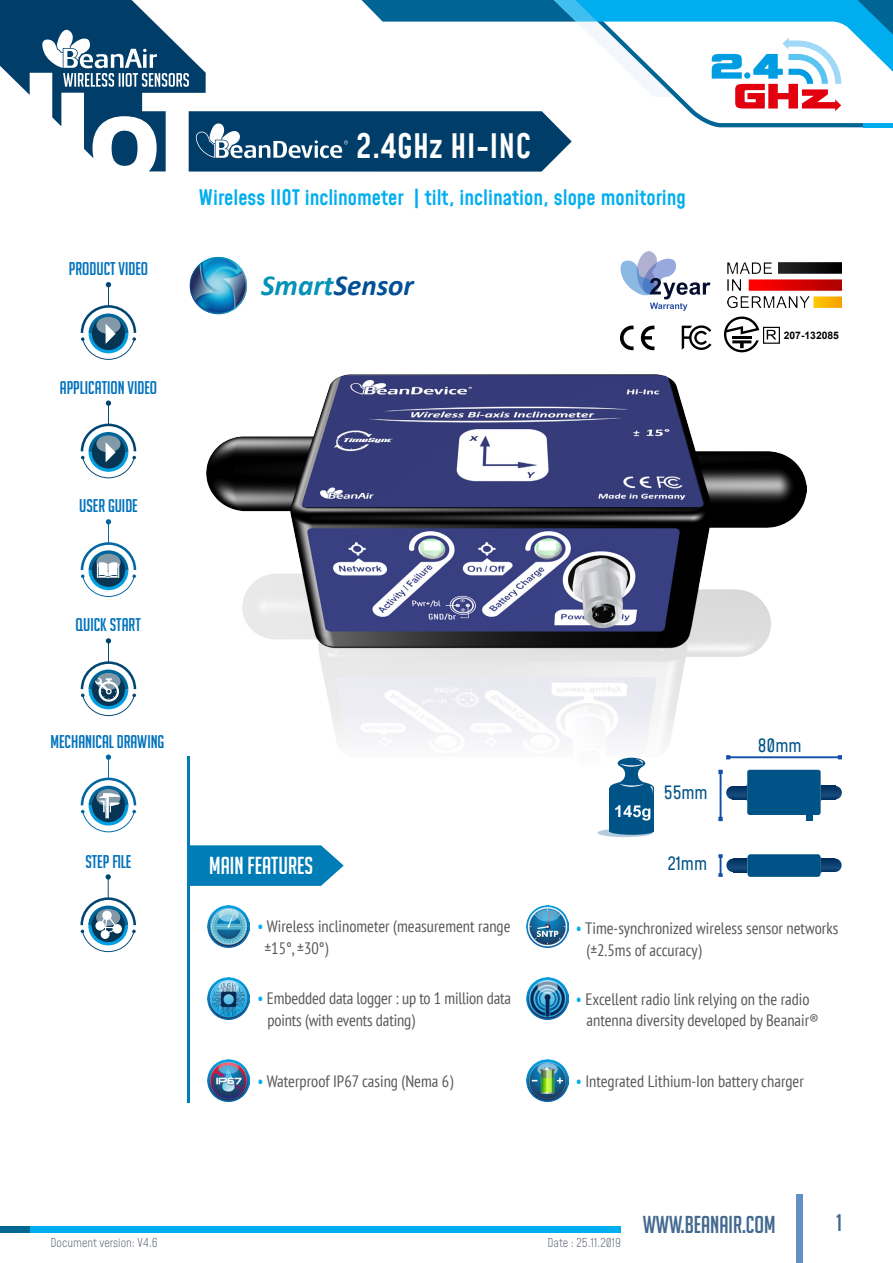
<style>
.page{position:relative;width:893px;height:1263px;background:#fff}
.page>*{position:absolute;margin:0;border:0;box-sizing:border-box;transform-origin:0 0}
.t1{font:500 33px "Mohave";color:#fff}
.t2{font:italic 700 29.1px "Calibri";color:#024f96}
.t3{font:24px "Big Noodle Titling";color:#fff}
.t4{font:23.85px "Big Noodle Titling";color:#436990}
.t5{font:500 21px "Mohave";color:#00aeef}
.t6{font:18px "Big Noodle Titling";color:#0072bc}
.t7{font:18px "Mohave";color:#005387}
.t8{font:condensed 16.5px/21.6px "PT Sans";color:#585858}
.t9{font:300 12px "Mohave";color:#6a7180}
.t10{font:700 10.35px "Arial";color:#000}
.s1{color:#0592b8}
.s2{color:#00aeef}
</style>
<div class="page">
<svg style="left:0;top:0;width:572px;height:172px"></svg>
<div style="left:797px;top:1194px;width:6px;height:69px;background:#5f91c5"></div>
<div style="left:30px;top:1226px;width:591px;height:7px;background:#00aeef"></div>
<div style="left:0;top:1226px;width:30px;height:7px;background:#006890"></div>
<svg style="left:195px;top:123px;width:153px;height:35px"></svg>
<img style="left:190px;top:257px;width:57px;height:57px">
<svg style="left:361px;top:0;width:532px;height:127px"></svg>
<svg style="left:81px;top:282px;width:55px;height:78px"></svg>
<svg style="left:81px;top:400px;width:55px;height:78px"></svg>
<svg style="left:81px;top:519px;width:55px;height:78px"></svg>
<svg style="left:81px;top:638px;width:55px;height:78px"></svg>
<svg style="left:81px;top:754px;width:55px;height:78px"></svg>
<svg style="left:80px;top:874px;width:56px;height:78px"></svg>
<div style="left:101px;top:930px;width:9px;height:9px;background:#fff;border-radius:50%"></div>
<svg style="left:190px;top:845px;width:154px;height:41px;background:#1688bc"></svg>
<img style="left:208px;top:1059px;width:42px;height:42px">
<img style="left:526px;top:905px;width:42px;height:42px">
<img style="left:208px;top:905px;width:42px;height:42px">
<img style="left:526px;top:1059px;width:42px;height:42px">
<img style="left:526px;top:977px;width:42px;height:42px">
<img style="left:727px;top:263px;width:115px;height:45px">
<svg style="left:620px;top:251px;width:90px;height:60px"></svg>
<svg style="left:641px;top:326px;width:13px;height:24px"></svg>
<svg style="left:620px;top:326px;width:14px;height:24px"></svg>
<svg style="left:682px;top:325px;width:29px;height:25px"></svg>
<svg style="left:724px;top:316px;width:35px;height:36px"></svg>
<hr style="left:732px;top:336px;width:19px;height:3px;background:#000003">
<div style="left:763px;top:327px;width:17px;height:17px;border:1px solid #000003"></div>
<svg style="left:767px;top:330px;width:9px;height:9px"></svg>
<div style="left:747px;top:770px;width:74px;height:45px;background:#005387;border-radius:2px"></div>
<div style="left:806px;top:812px;width:7px;height:9px;background:#005387"></div>
<svg style="left:838px;top:755px;width:4px;height:4px"></svg>
<hr style="left:728px;top:756px;width:112px;height:2px;background:#124fa8">
<svg style="left:821px;top:785px;width:21px;height:15px"></svg>
<div style="left:748px;top:854px;width:72px;height:23px;background:#005387;border-radius:3px"></div>
<svg style="left:747px;top:857px;width:1px;height:16px"></svg>
<svg style="left:718px;top:854px;width:15px;height:23px"></svg>
<svg style="left:733px;top:859px;width:14px;height:13px"></svg>
<svg style="left:820px;top:857px;width:1px;height:16px"></svg>
<svg style="left:835px;top:858px;width:7px;height:14px"></svg>
<svg style="left:821px;top:858px;width:14px;height:14px"></svg>
<hr style="left:187px;top:756px;width:3px;height:347px;background:#007db6">
<img style="left:208px;top:977px;width:42px;height:42px">
<img style="left:206px;top:374px;width:600px;height:463px">
<h1 class="t1" style="left:356px;top:125px;width:176px">2.4GHz HI-INC</h1>
<p class="t6" style="left:69px;top:259px;width:81px">PRODUCT VIDEO</p>
<p class="t6" style="left:60px;top:378px;width:99px">APPLICATION VIDEO</p>
<p class="t6" style="left:79px;top:496px;width:60px">USER GUIDE</p>
<p class="t5" style="left:199px;top:185px;width:489px">Wireless IIOT inclinometer | tilt, inclination, slope monitoring</p>
<h2 class="t2" style="left:261px;top:264px;width:154px"><span class="s1">Smart</span>Sensor</h2>
<p class="t6" style="left:76px;top:615px;width:67px">QUICK START</p>
<p class="t6" style="left:50px;top:732px;width:115px">MECHANICAL DRAWING</p>
<p class="t7" style="left:664px;top:782px;width:45px">55mm</p>
<p class="t6" style="left:85px;top:851px;width:48px">STEP FILE</p>
<h3 class="t3" style="left:209px;top:852px;width:105px">MAIN FEATURES</h3>
<p class="t7" style="left:668px;top:852px;width:41px">21mm</p>
<p class="t10" style="left:784px;top:328px;width:57px">207-132085</p>
<p class="t7" style="left:758px;top:734px;width:45px">80mm</p>
<p class="t8" style="left:264px;top:915px;width:248px;text-indent:-7px"><span class="s2">•</span> Wireless inclinometer (measurement range ±15°, ±30°)</p>
<p class="t8" style="left:267px;top:987px;width:245px;text-indent:-10px"><span class="s2">•</span> Embedded data logger : up to 1 million data points (with events dating)</p>
<p class="t8" style="left:586px;top:917px;width:253px;text-indent:-10px"><span class="s2">•</span> Time-synchronized wireless sensor networks (±2.5ms of accuracy)</p>
<p class="t8" style="left:586px;top:988px;width:234px;text-indent:-10px"><span class="s2">•</span> Excellent radio link relying on the radio antenna diversity developed by Beanair®</p>
<p class="t8" style="left:257px;top:1069px;width:197px"><span class="s2">•</span> Waterproof IP67 casing (Nema 6)</p>
<p class="t8" style="left:576px;top:1069px;width:229px"><span class="s2">•</span> Integrated Lithium-Ion battery charger</p>
<p class="t9" style="left:50px;top:1235px;width:109px">Document version: V4.6</p>
<p class="t9" style="left:547px;top:1235px;width:75px">Date : 25.11.2019</p>
<h3 class="t4" style="left:643px;top:1211px;width:134px">WWW.BEANAIR.COM</h3>
<h3 class="t4" style="left:836px;top:1210px;width:7px">1</h3>
</div>
